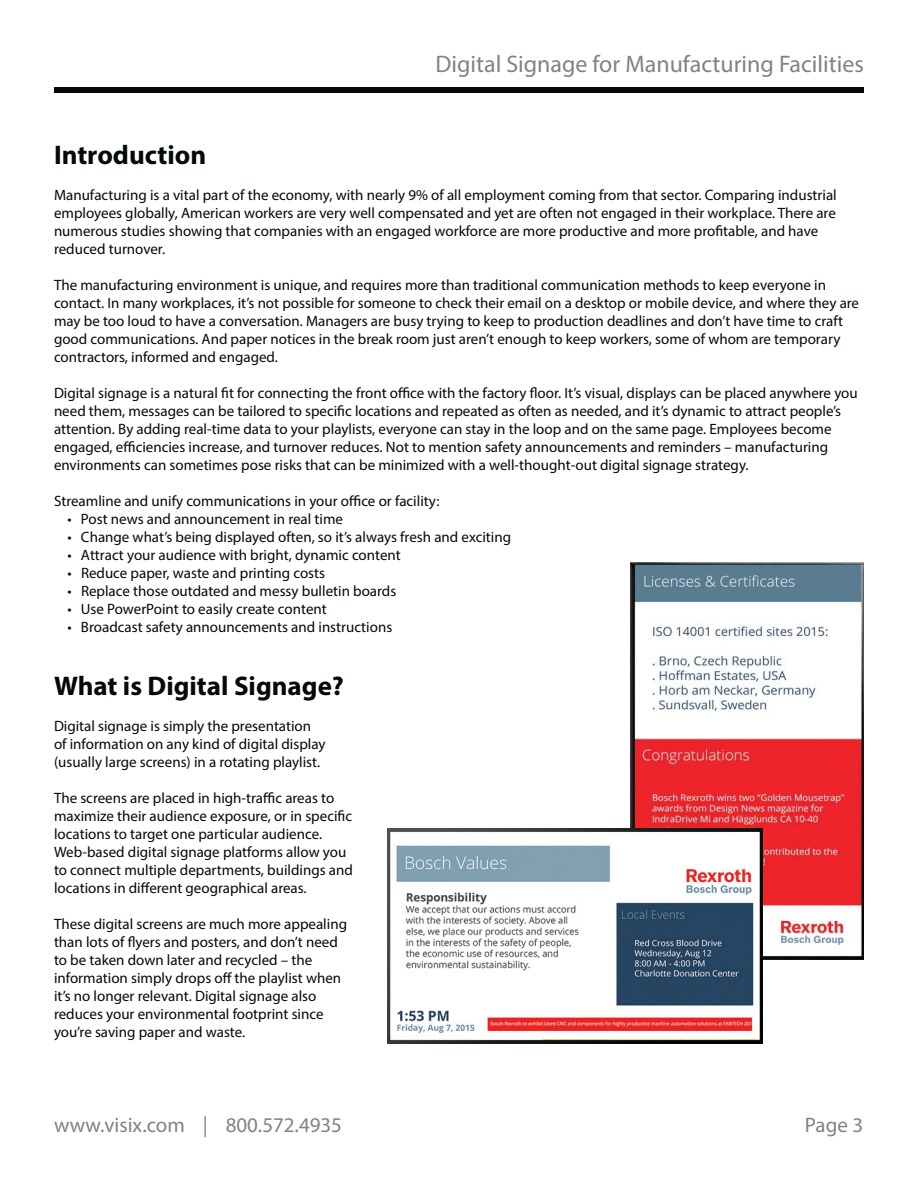
<style>
.page{position:relative;width:918px;height:1188px;background:#fff}
.page>*{position:absolute;margin:0;border:0;box-sizing:border-box;transform-origin:0 0}
.t1{font:700 27px "Myriad Pro";color:#040909}
.t2{font:24px "Myriad Pro";color:#808284}
.t3{font:21px "Myriad Pro";color:#808284}
.t4{font:15px/18px "Myriad Pro";color:#040909}
</style>
<div class="page">
<div style="left:54px;top:88px;width:810px;height:5px;background:#040909"></div>
<img style="left:631px;top:562px;width:233px;height:398px">
<img style="left:388px;top:828px;width:374px;height:215px">
<h2 class="t2" style="left:436px;top:55px;width:430px">Digital Signage for Manufacturing Facilities</h2>
<h1 class="t1" style="left:54px;top:145px;width:154px">Introduction</h1>
<p class="t4" style="left:54px;top:188px;width:784px">Manufacturing is a vital part of the economy, with nearly 9% of all employment coming from that sector. Comparing industrial employees globally, American workers are very well compensated and yet are often not engaged in their workplace. There are numerous studies showing that companies with an engaged workforce are more productive and more profitable, and have reduced turnover.</p>
<p class="t4" style="left:54px;top:278px;width:807px">The manufacturing environment is unique, and requires more than traditional communication methods to keep everyone in contact. In many workplaces, it’s not possible for someone to check their email on a desktop or mobile device, and where they are may be too loud to have a conversation. Managers are busy trying to keep to production deadlines and don’t have time to craft good communications. And paper notices in the break room just aren’t enough to keep workers, some of whom are temporary contractors, informed and engaged.</p>
<p class="t4" style="left:54px;top:386px;width:805px">Digital signage is a natural fit for connecting the front office with the factory floor. It’s visual, displays can be placed anywhere you need them, messages can be tailored to specific locations and repeated as often as needed, and it’s dynamic to attract people’s attention. By adding real-time data to your playlists, everyone can stay in the loop and on the same page. Employees become engaged, efficiencies increase, and turnover reduces. Not to mention safety announcements and reminders – manufacturing environments can sometimes pose risks that can be minimized with a well-thought-out digital signage strategy.</p>
<p class="t4" style="left:54px;top:494px;width:387px">Streamline and unify communications in your office or facility:</p>
<p class="t4" style="left:68px;top:512px;width:277px">• Post news and announcement in real time</p>
<p class="t4" style="left:68px;top:530px;width:445px">• Change what’s being displayed often, so it’s always fresh and exciting</p>
<p class="t4" style="left:68px;top:548px;width:335px">• Attract your audience with bright, dynamic content</p>
<p class="t4" style="left:68px;top:566px;width:259px">• Reduce paper, waste and printing costs</p>
<p class="t4" style="left:68px;top:584px;width:330px">• Replace those outdated and messy bulletin boards</p>
<p class="t4" style="left:68px;top:602px;width:261px">• Use PowerPoint to easily create content</p>
<p class="t4" style="left:68px;top:620px;width:326px">• Broadcast safety announcements and instructions</p>
<h1 class="t1" style="left:54px;top:676px;width:291px">What is Digital Signage?</h1>
<p class="t4" style="left:54px;top:719px;width:273px">Digital signage is simply the presentation of information on any kind of digital display (usually large screens) in a rotating playlist.</p>
<p class="t4" style="left:54px;top:791px;width:300px">The screens are placed in high-traffic areas to maximize their audience exposure, or in specific locations to target one particular audience.<br>Web-based digital signage platforms allow you to connect multiple departments, buildings and locations in different geographical areas.</p>
<p class="t4" style="left:54px;top:917px;width:295px">These digital screens are much more appealing than lots of flyers and posters, and don’t need to be taken down later and recycled – the information simply drops off the playlist when it’s no longer relevant. Digital signage also reduces your environmental footprint since you’re saving paper and waste.</p>
<h3 class="t3" style="left:54px;top:1117px;width:290px">www.visix.com | 800.572.4935</h3>
<h3 class="t3" style="left:805px;top:1117px;width:60px">Page 3</h3>
</div>
